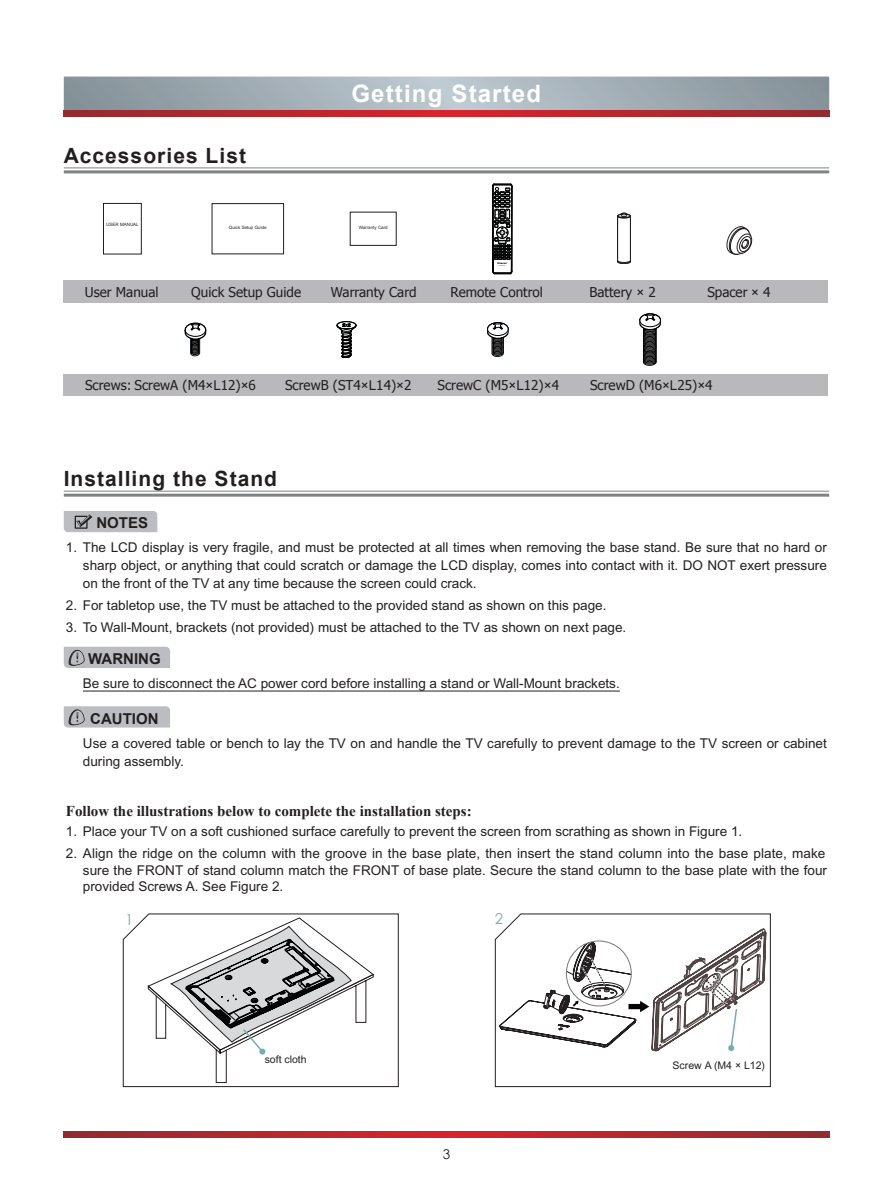
<style>
.page{position:relative;width:893px;height:1191px;background:#fff}
.page>*{position:absolute;margin:0;border:0;box-sizing:border-box;transform-origin:0 0}
.t1{font:700 24px "Arial";letter-spacing:.05em;color:#fff}
.t2{font:700 21px "Arial";letter-spacing:.05em;color:#231f20}
.t3{font:700 15px "Times New Roman";color:#231f20}
.t4{font:700 15px "Arial";color:#231f20}
.t5{font:15px "Century Gothic";color:#76acb3}
.t6{font:13.5px/18px "Arial";color:#231f20}
.t7{font:13.5px "Tahoma";color:#231f20}
.t8{font:13.5px "Century Gothic";color:#231f20}
.t9{font:10.5px "Arial";color:#231f20}
.t10{font:4.5px "Arial";color:#231f20}
.t11{font:2.7px "Arial";color:#231f20;scale:2.35 1}
.s1{font-family:"Arial"}
</style>
<div class="page">
<svg style="left:64px;top:1131px;width:765px;height:6px;background:#b4272e"></svg>
<hr style="left:64px;top:490px;width:765px;height:1px;background:#808285">
<hr style="left:64px;top:493px;width:765px;height:3px;background:#808285">
<svg style="left:64px;top:511px;width:93px;height:21px;background:#b4b4b7"></svg>
<div style="left:64px;top:647px;width:106px;height:21px;background:#bcbdc0"></div>
<hr style="left:83px;top:690px;width:537px;height:1px;background:#231f20">
<svg style="left:64px;top:706px;width:106px;height:21px;background:#b8b9bc"></svg>
<svg style="left:495px;top:913px;width:276px;height:174px"></svg>
<svg style="left:123px;top:913px;width:276px;height:174px"></svg>
<svg style="left:148px;top:917px;width:226px;height:166px"></svg>
<svg style="left:499px;top:928px;width:267px;height:133px"></svg>
<svg style="left:64px;top:76px;width:765px;height:320px"></svg>
<h2 class="t2" style="left:64px;top:141px;width:184px">Accessories List</h2>
<h1 class="t1" style="left:351px;top:78px;width:191px">Getting Started</h1>
<p class="t11" style="left:496px;top:204px;width:2px">-</p>
<p class="t10" style="left:106px;top:222px;width:34px">USER MANUAL</p>
<p class="t10" style="left:229px;top:225px;width:39px">Quick Setup Guide</p>
<p class="t10" style="left:359px;top:225px;width:31px">Warranty Card</p>
<p class="t7" style="left:85px;top:283px;width:75px">User Manual</p>
<p class="t7" style="left:191px;top:283px;width:111px">Quick Setup Guide</p>
<p class="t7" style="left:331px;top:283px;width:87px">Warranty Card</p>
<p class="t7" style="left:450px;top:283px;width:94px">Remote Control</p>
<p class="t7" style="left:590px;top:283px;width:68px">Battery <span class="s1">×</span> 2</p>
<p class="t7" style="left:707px;top:283px;width:65px">Spacer <span class="s1">×</span> 4</p>
<p class="t7" style="left:85px;top:376px;width:173px">Screws: ScrewA (M4<span class="s1">×L</span>12)<span class="s1">×</span>6</p>
<p class="t7" style="left:285px;top:376px;width:128px">ScrewB (ST4<span class="s1">×L</span>14)<span class="s1">×</span>2</p>
<p class="t7" style="left:437px;top:376px;width:123px">ScrewC (M5<span class="s1">×L</span>12)<span class="s1">×</span>4</p>
<p class="t7" style="left:590px;top:376px;width:124px">ScrewD (M6<span class="s1">×L</span>25)<span class="s1">×</span>4</p>
<h2 class="t2" style="left:64px;top:465px;width:215px">Installing the Stand</h2>
<p class="t4" style="left:96px;top:513px;width:53px">NOTES</p>
<p class="t6" style="left:83px;top:538px;width:745px;text-align:justify;text-indent:-17px">1. The LCD display is very fragile, and must be protected at all times when removing the base stand. Be sure that no hard or sharp object, or anything that could scratch or damage the LCD display, comes into contact with it. DO NOT exert pressure on the front of the TV at any time because the screen could crack.</p>
<p class="t6" style="left:66px;top:596px;width:542px">2. For tabletop use, the TV must be attached to the provided stand as shown on this page.</p>
<p class="t6" style="left:66px;top:618px;width:562px">3. To Wall-Mount, brackets (not provided) must be attached to the TV as shown on next page.</p>
<p class="t4" style="left:88px;top:649px;width:74px">WARNING</p>
<p class="t6" style="left:83px;top:674px;width:538px">Be sure to disconnect the AC power cord before installing a stand or Wall-Mount brackets.</p>
<p class="t4" style="left:90px;top:708px;width:70px">CAUTION</p>
<p class="t6" style="left:83px;top:734px;width:745px">Use a covered table or bench to lay the TV on and handle the TV carefully to prevent damage to the TV screen or cabinet during assembly.</p>
<p class="t3" style="left:66px;top:800px;width:407px">Follow the illustrations below to complete the installation steps:</p>
<p class="t6" style="left:66px;top:822px;width:678px">1. Place your TV on a soft cushioned surface carefully to prevent the screen from scrathing as shown in Figure 1.</p>
<p class="t6" style="left:83px;top:845px;width:746px;line-height:16.5px;text-indent:-17px">2. Align the ridge on the column with the groove in the base plate, then insert the stand column into the base plate, make sure the FRONT of stand column match the FRONT of base plate. Secure the stand column to the base plate with the four provided Screws A. See Figure 2.</p>
<p class="t5" style="left:125px;top:909px;width:10px">1</p>
<p class="t9" style="left:265px;top:1053px;width:44px">soft cloth</p>
<p class="t5" style="left:495px;top:908px;width:10px">2</p>
<p class="t8" style="left:443px;top:1145px;width:9px">3</p>
<p class="t9" style="left:673px;top:1059px;width:94px">Screw A (M4 × L12)</p>
</div>
